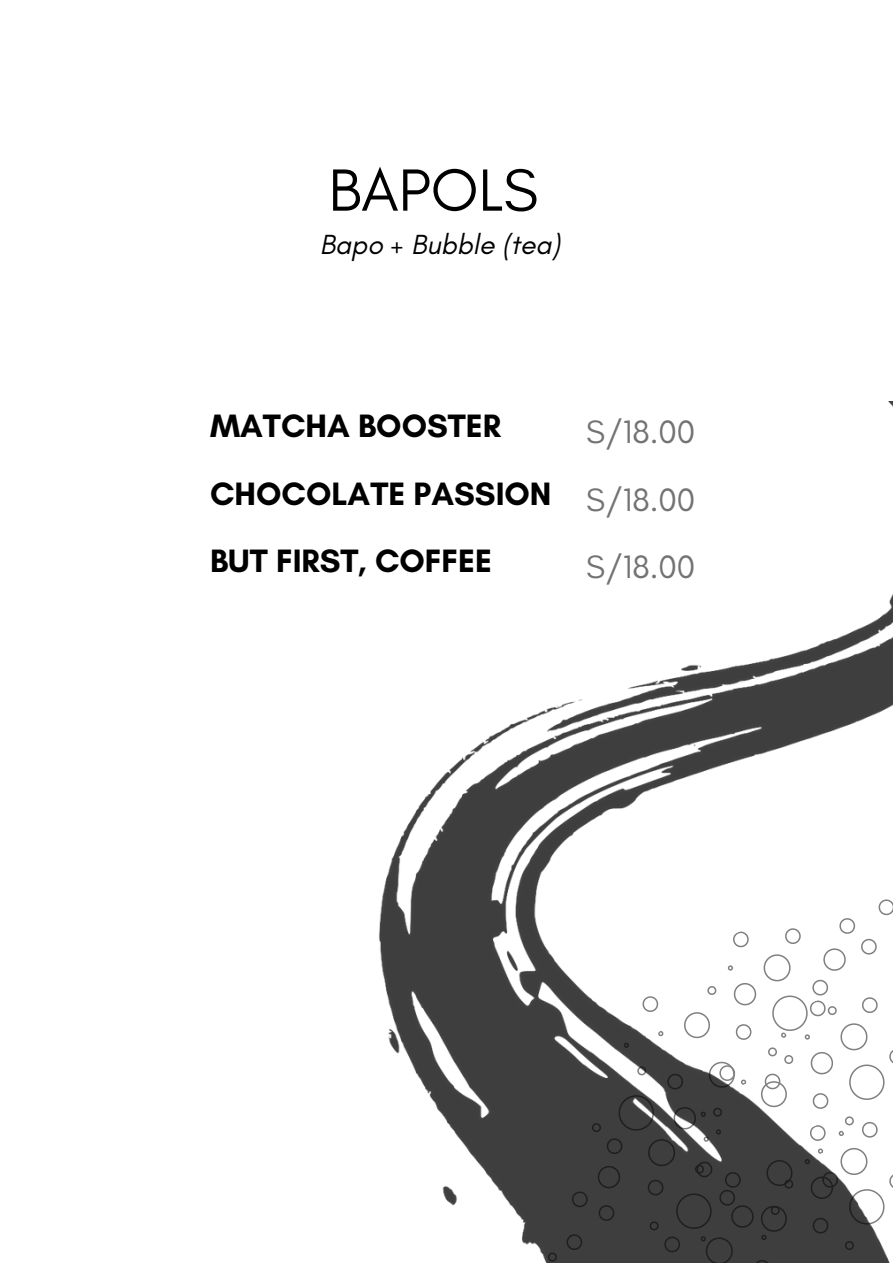
<style>
.page{position:relative;width:893px;height:1264px;background:#fff}
.page>*{position:absolute;margin:0;border:0;box-sizing:border-box;transform-origin:0 0}
.t1{font:60.6px "Glacial Indifference";color:#000}
.t2{font:700 33px/67.5px "Glacial Indifference";color:#000}
.t3{font:32.85px/67.5px "Glacial Indifference";color:#737373;text-align:justify}
.t4{font:italic 28.2px "Glacial Indifference";color:#000}
</style>
<div class="page">
<img style="left:379px;top:401px;width:513px;height:861px">
<h1 class="t1" style="left:328px;top:153px;width:211px">BAPOLS</h1>
<p class="t4" style="left:320px;top:227px;width:242px">Bapo + Bubble (tea)</p>
<p class="t2" style="left:210px;top:392px;width:343px">MATCHA BOOSTER<br>CHOCOLATE PASSION<br>BUT FIRST, COFFEE</p>
<p class="t3" style="left:586px;top:398px;width:110px">S/18.00<br>S/18.00<br>S/18.00</p>
</div>
